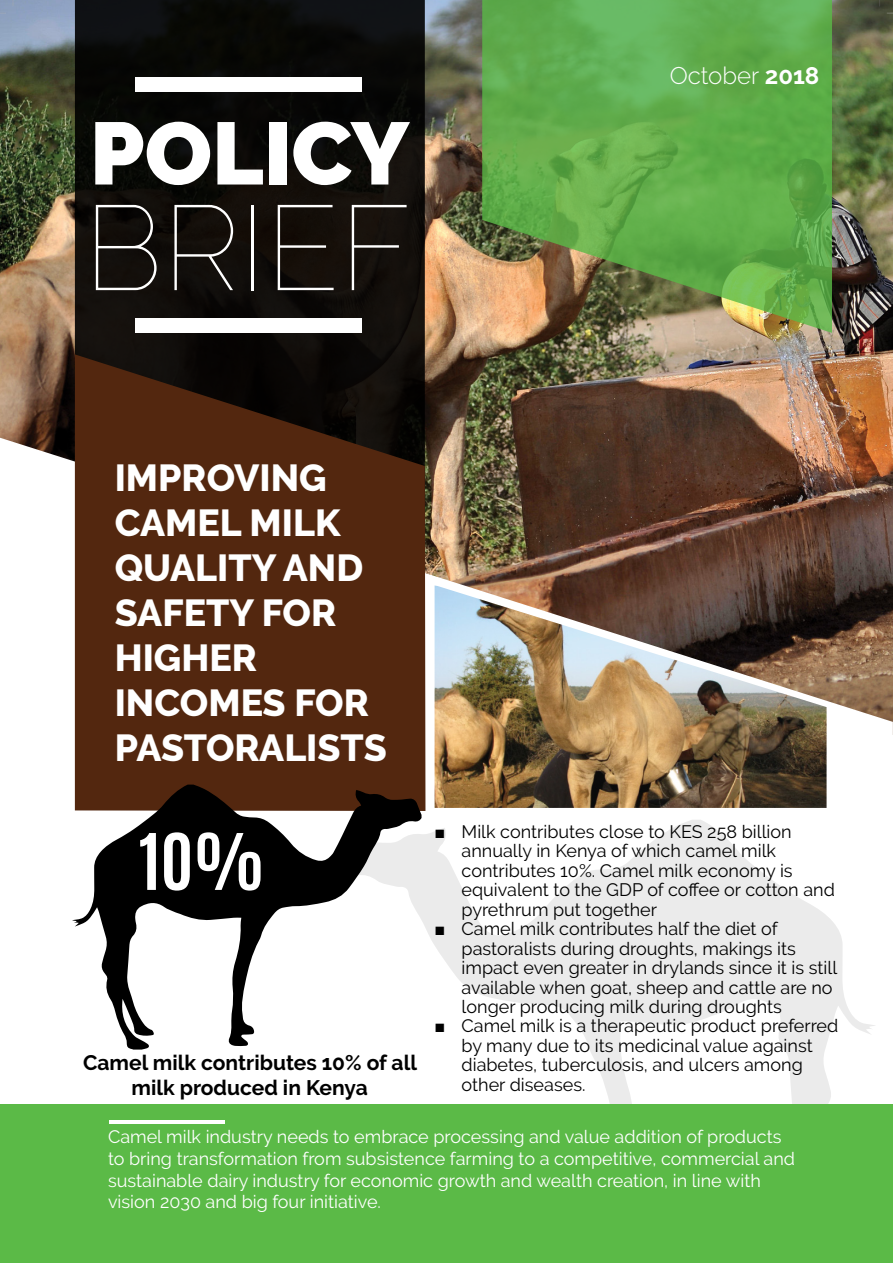
<style>
.page{position:relative;width:893px;height:1263px;background:#fff}
.page>*{position:absolute;margin:0;border:0;box-sizing:border-box;transform-origin:0 0}
.t1{font:100 120px "Raleway";color:#fff}
.t2{font:900 88.05px "Raleway";color:#fff}
.t3{font:700 66.15px "Antonio";color:#fff}
.t4{font:800 37.5px/45px "Raleway";color:#fff}
.t5{font:300 24px "Raleway";color:#fff}
.t6{font:700 21px/25.2px "Raleway";color:#000;text-align:center}
.t7{font:18px/19.5px "Raleway";color:#000}
.t8{font:18px/21.6px "Raleway";color:#fff}
.s1{font-weight:700}
.s2{font-family:"Arial"}
</style>
<div class="page">
<img style="left:0;top:0;width:892px;height:1105px">
<img style="left:435px;top:585px;width:391px;height:223px">
<svg style="left:72px;top:785px;width:350px;height:264px"></svg>
<svg style="left:346px;top:820px;width:530px;height:285px"></svg>
<svg style="left:317px;top:813px;width:74px;height:244px"></svg>
<div style="left:0;top:1105px;width:893px;height:158px;background:#5bba47"></div>
<hr style="left:109px;top:1121px;width:115px;height:3px;background:#fff">
<h2 class="t2" style="left:90px;top:102px;width:321px">POLICY</h2>
<h1 class="t1" style="left:84px;top:177px;width:330px">BRIEF</h1>
<h3 class="t4" style="left:115px;top:455px;width:274px">IMPROVING<br>CAMEL MILK<br>QUALITY AND<br>SAFETY FOR<br>HIGHER<br>INCOMES FOR<br>PASTORALISTS</h3>
<h3 class="t5" style="left:670px;top:61px;width:151px">October <span class="s1">2018</span></h3>
<p class="t7" style="left:462px;top:821px;width:375px;text-indent:-27px"><span class="s2">■</span> Milk contributes close to KES 258 billion annually in Kenya of which camel milk contributes 10%. Camel milk economy is equivalent to the GDP of coffee or cotton and pyrethrum put together</p>
<p class="t7" style="left:462px;top:919px;width:377px;text-indent:-27px"><span class="s2">■</span> Camel milk contributes half the diet of pastoralists during droughts, makings its impact even greater in drylands since it is still available when goat, sheep and cattle are no longer producing milk during droughts</p>
<p class="t7" style="left:462px;top:1016px;width:378px;text-indent:-27px"><span class="s2">■</span> Camel milk is a therapeutic product preferred by many due to its medicinal value against diabetes, tuberculosis, and ulcers among other diseases.</p>
<p class="t8" style="left:108px;top:1126px;width:689px">Camel milk industry needs to embrace processing and value addition of products to bring transformation from subsistence farming to a competitive, commercial and sustainable dairy industry for economic growth and wealth creation, in line with vision 2030 and big four initiative.</p>
<h3 class="t3" style="left:139px;top:811px;width:127px">10%</h3>
<p class="t6" style="left:83px;top:1050px;width:335px">Camel milk contributes 10% of all milk produced in Kenya</p>
</div>
